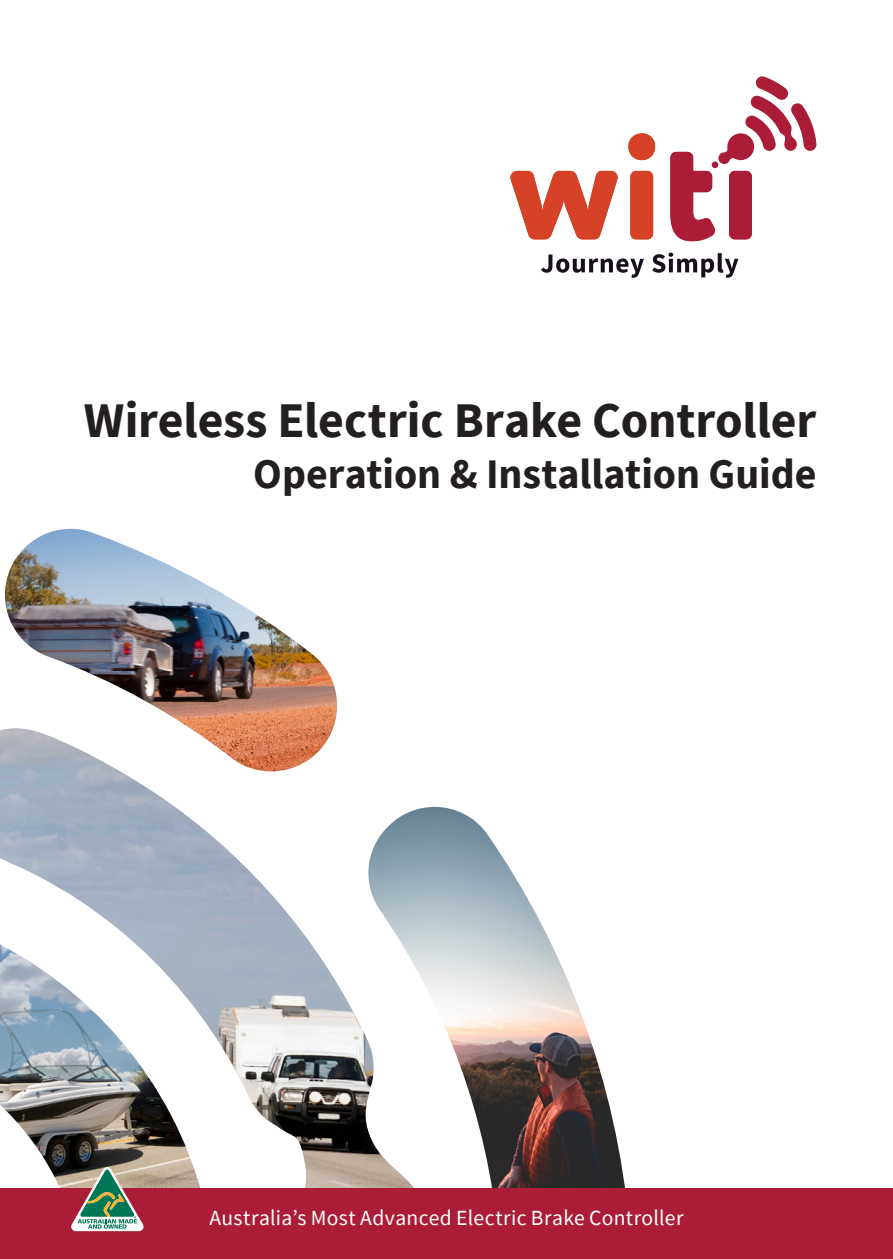
<style>
.page{position:relative;width:893px;height:1259px;background:#fff}
.page>*{position:absolute;margin:0;border:0;box-sizing:border-box;transform-origin:0 0}
.t1{font:700 49.8px "Source Sans Pro";color:#231f20}
.t2{font:700 42px "Source Sans Pro";color:#231f20}
.t3{font:21.6px "Source Sans Pro";letter-spacing:.015em;color:#fff}
</style>
<div class="page">
<img style="left:5px;top:529px;width:333px;height:199px">
<img style="left:428px;top:807px;width:197px;height:381px">
<img style="left:0;top:728px;width:428px;height:460px">
<div style="left:0;top:1188px;width:893px;height:71px;background:#ab1d36"></div>
<svg style="left:510px;top:171px;width:108px;height:68px"></svg>
<div style="left:630px;top:171px;width:23px;height:68px;background:#d64227;border-radius:6px"></div>
<div style="left:628px;top:133px;width:27px;height:27px;background:#d64227;border-radius:50%"></div>
<svg style="left:541px;top:254px;width:103px;height:24px"></svg>
<svg style="left:652px;top:253px;width:86px;height:25px"></svg>
<svg style="left:670px;top:76px;width:147px;height:165px"></svg>
<svg style="left:71px;top:1167px;width:73px;height:64px"></svg>
<h1 class="t1" style="left:84px;top:387px;width:734px">Wireless Electric Brake Controller</h1>
<p class="t2" style="left:253px;top:445px;width:565px">Operation &amp; Installation Guide</p>
<h2 class="t3" style="left:209px;top:1204px;width:476px">Australia’s Most Advanced Electric Brake Controller</h2>
</div>
